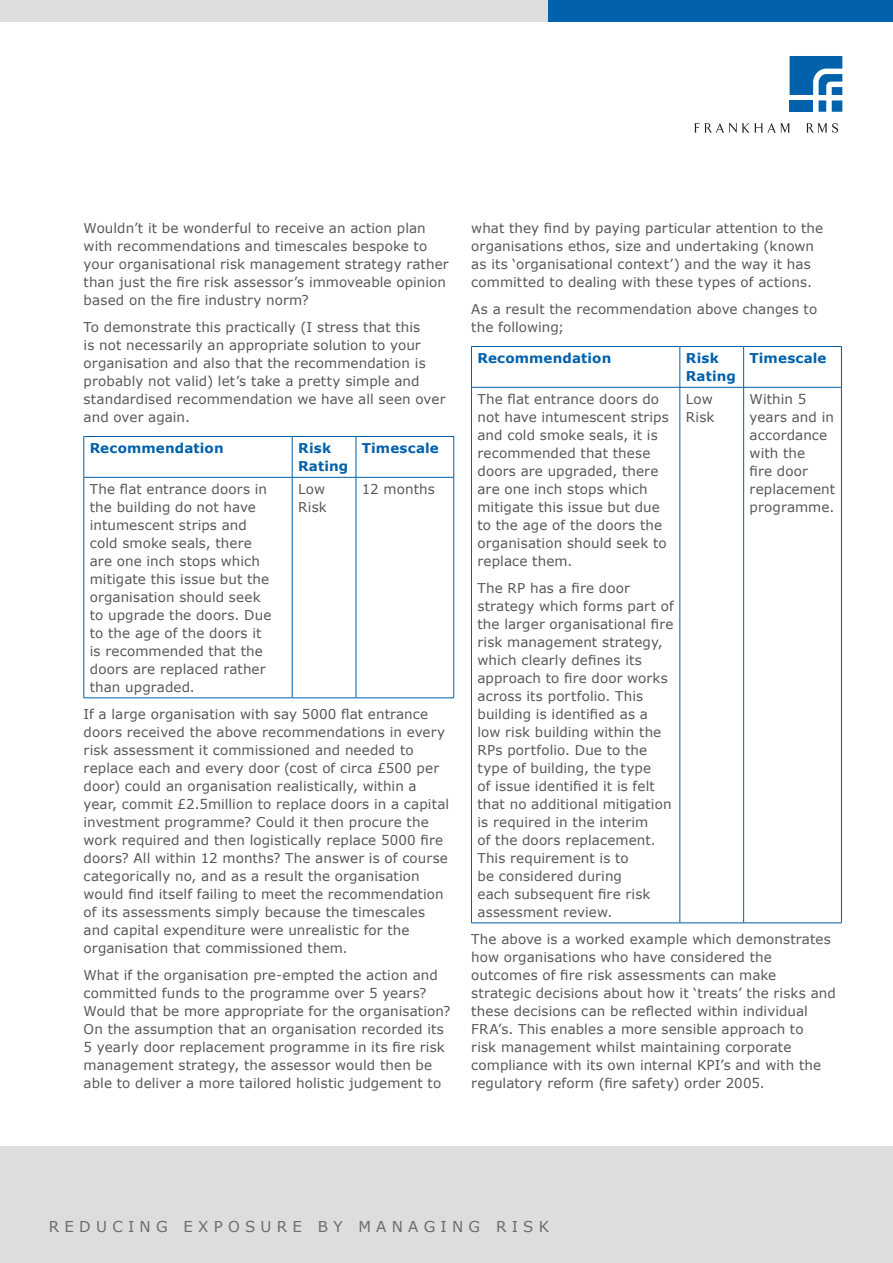
<style>
.page{position:relative;width:893px;height:1263px;background:#fff}
.page>*{position:absolute;margin:0;border:0;box-sizing:border-box;transform-origin:0 0}
.t1{font:15px "Verdana";letter-spacing:.35em;color:#6c6d70}
.CV_Header_New{font:13.5px/18px "Verdana";letter-spacing:.01em;color:#57585a}
.CV_Header_New-2{font:700 13.5px/18px "Verdana";letter-spacing:.01em;color:#0161aa}
</style>
<div class="page">
<div style="left:0;top:1146px;width:893px;height:117px;background:#dcdddf"></div>
<div style="left:0;top:0;width:551px;height:21px;background:#dcdddf"></div>
<div style="left:549px;top:0;width:344px;height:21px;background:#0161aa"></div>
<svg style="left:790px;top:56px;width:52px;height:56px"></svg>
<svg style="left:694px;top:123px;width:96px;height:10px"></svg>
<svg style="left:806px;top:123px;width:32px;height:10px"></svg>
<hr style="left:84px;top:436px;width:208px;height:1px;background:#0161aa">
<hr style="left:84px;top:437px;width:1px;height:40px;background:#0161aa">
<hr style="left:292px;top:436px;width:64px;height:1px;background:#0161aa">
<hr style="left:292px;top:437px;width:1px;height:40px;background:#0161aa">
<hr style="left:356px;top:436px;width:98px;height:1px;background:#0161aa">
<hr style="left:356px;top:437px;width:1px;height:40px;background:#0161aa">
<hr style="left:453px;top:437px;width:1px;height:40px;background:#0161aa">
<hr style="left:84px;top:477px;width:208px;height:1px;background:#0161aa">
<hr style="left:84px;top:477px;width:1px;height:221px;background:#0161aa">
<hr style="left:292px;top:477px;width:64px;height:1px;background:#0161aa">
<hr style="left:292px;top:477px;width:1px;height:221px;background:#0161aa">
<hr style="left:356px;top:477px;width:98px;height:1px;background:#0161aa">
<hr style="left:356px;top:477px;width:1px;height:221px;background:#0161aa">
<hr style="left:453px;top:477px;width:1px;height:221px;background:#0161aa">
<hr style="left:84px;top:698px;width:208px;height:1px;background:#0161aa">
<hr style="left:292px;top:698px;width:64px;height:1px;background:#0161aa">
<hr style="left:356px;top:698px;width:98px;height:1px;background:#0161aa">
<hr style="left:471px;top:346px;width:209px;height:1px;background:#0161aa">
<hr style="left:471px;top:347px;width:1px;height:40px;background:#0161aa">
<hr style="left:680px;top:346px;width:64px;height:1px;background:#0161aa">
<hr style="left:680px;top:347px;width:1px;height:40px;background:#0161aa">
<hr style="left:744px;top:346px;width:98px;height:1px;background:#0161aa">
<hr style="left:743px;top:347px;width:1px;height:40px;background:#0161aa">
<hr style="left:841px;top:347px;width:1px;height:40px;background:#0161aa">
<hr style="left:471px;top:387px;width:209px;height:1px;background:#0161aa">
<hr style="left:471px;top:387px;width:1px;height:536px;background:#0161aa">
<hr style="left:680px;top:387px;width:64px;height:1px;background:#0161aa">
<hr style="left:680px;top:387px;width:1px;height:536px;background:#0161aa">
<hr style="left:744px;top:387px;width:98px;height:1px;background:#0161aa">
<hr style="left:743px;top:387px;width:1px;height:536px;background:#0161aa">
<hr style="left:841px;top:387px;width:1px;height:536px;background:#0161aa">
<hr style="left:471px;top:923px;width:209px;height:1px;background:#0161aa">
<hr style="left:680px;top:923px;width:64px;height:1px;background:#0161aa">
<hr style="left:744px;top:923px;width:98px;height:1px;background:#0161aa">
<p class="CV_Header_New" style="left:84px;top:219px;width:367px">Wouldn’t it be wonderful to receive an action plan with recommendations and timescales bespoke to your organisational risk management strategy rather than just the fire risk assessor’s immoveable opinion based on the fire industry norm?</p>
<p class="CV_Header_New" style="left:84px;top:318px;width:363px">To demonstrate this practically (I stress that this<br>is not necessarily an appropriate solution to your organisation and also that the recommendation is probably not valid) let’s take a pretty simple and standardised recommendation we have all seen over and over again.</p>
<p class="CV_Header_New-2" style="left:90px;top:439px;width:135px">Recommendation</p>
<p class="CV_Header_New-2" style="left:298px;top:439px;width:52px">Risk<br>Rating</p>
<p class="CV_Header_New-2" style="left:362px;top:439px;width:78px">Timescale</p>
<p class="CV_Header_New" style="left:90px;top:480px;width:183px">The flat entrance doors in the building do not have intumescent strips and cold smoke seals, there are one inch stops which mitigate this issue but the organisation should seek to upgrade the doors. Due to the age of the doors it is recommended that the doors are replaced rather than upgraded.</p>
<p class="CV_Header_New" style="left:298px;top:480px;width:30px">Low<br>Risk</p>
<p class="CV_Header_New" style="left:362px;top:480px;width:74px">12 months</p>
<p class="CV_Header_New" style="left:84px;top:705px;width:367px">If a large organisation with say 5000 flat entrance doors received the above recommendations in every risk assessment it commissioned and needed to replace each and every door (cost of circa £500 per door) could an organisation realistically, within a year, commit £2.5million to replace doors in a capital investment programme? Could it then procure the work required and then logistically replace 5000 fire doors? All within 12 months? The answer is of course categorically no, and as a result the organisation would find itself failing to meet the recommendation of its assessments simply because the timescales and capital expenditure were unrealistic for the organisation that commissioned them.</p>
<p class="CV_Header_New" style="left:84px;top:966px;width:368px">What if the organisation pre-empted the action and committed funds to the programme over 5 years?<br>Would that be more appropriate for the organisation?<br>On the assumption that an organisation recorded its 5 yearly door replacement programme in its fire risk management strategy, the assessor would then be able to deliver a more tailored holistic judgement to</p>
<p class="CV_Header_New" style="left:471px;top:219px;width:353px">what they find by paying particular attention to the organisations ethos, size and undertaking (known as its ‘organisational context’) and the way it has committed to dealing with these types of actions.</p>
<p class="CV_Header_New" style="left:471px;top:300px;width:347px">As a result the recommendation above changes to the following;</p>
<p class="CV_Header_New-2" style="left:477px;top:349px;width:135px">Recommendation</p>
<p class="CV_Header_New-2" style="left:686px;top:349px;width:52px">Risk<br>Rating</p>
<p class="CV_Header_New-2" style="left:750px;top:349px;width:78px">Timescale</p>
<p class="CV_Header_New" style="left:477px;top:390px;width:193px">The flat entrance doors do not have intumescent strips and cold smoke seals, it is recommended that these doors are upgraded, there are one inch stops which mitigate this issue but due to the age of the doors the organisation should seek to replace them.</p>
<p class="CV_Header_New" style="left:477px;top:579px;width:198px">The RP has a fire door strategy which forms part of the larger organisational fire risk management strategy, which clearly defines its approach to fire door works across its portfolio. This building is identified as a low risk building within the<br>RPs portfolio. Due to the type of building, the type<br>of issue identified it is felt that no additional mitigation is required in the interim<br>of the doors replacement.<br>This requirement is to<br>be considered during<br>each subsequent fire risk assessment review.</p>
<p class="CV_Header_New" style="left:686px;top:390px;width:30px">Low<br>Risk</p>
<p class="CV_Header_New" style="left:750px;top:390px;width:87px">Within 5 years and in accordance with the<br>fire door replacement programme.</p>
<p class="CV_Header_New" style="left:471px;top:930px;width:366px">The above is a worked example which demonstrates how organisations who have considered the outcomes of fire risk assessments can make strategic decisions about how it ‘treats’ the risks and these decisions can be reflected within individual FRA’s. This enables a more sensible approach to<br>risk management whilst maintaining corporate compliance with its own internal KPI’s and with the regulatory reform (fire safety) order 2005.</p>
<p class="t1" style="left:49px;top:1216px;width:502px">REDUCING EXPOSURE BY MANAGING RISK</p>
</div>
